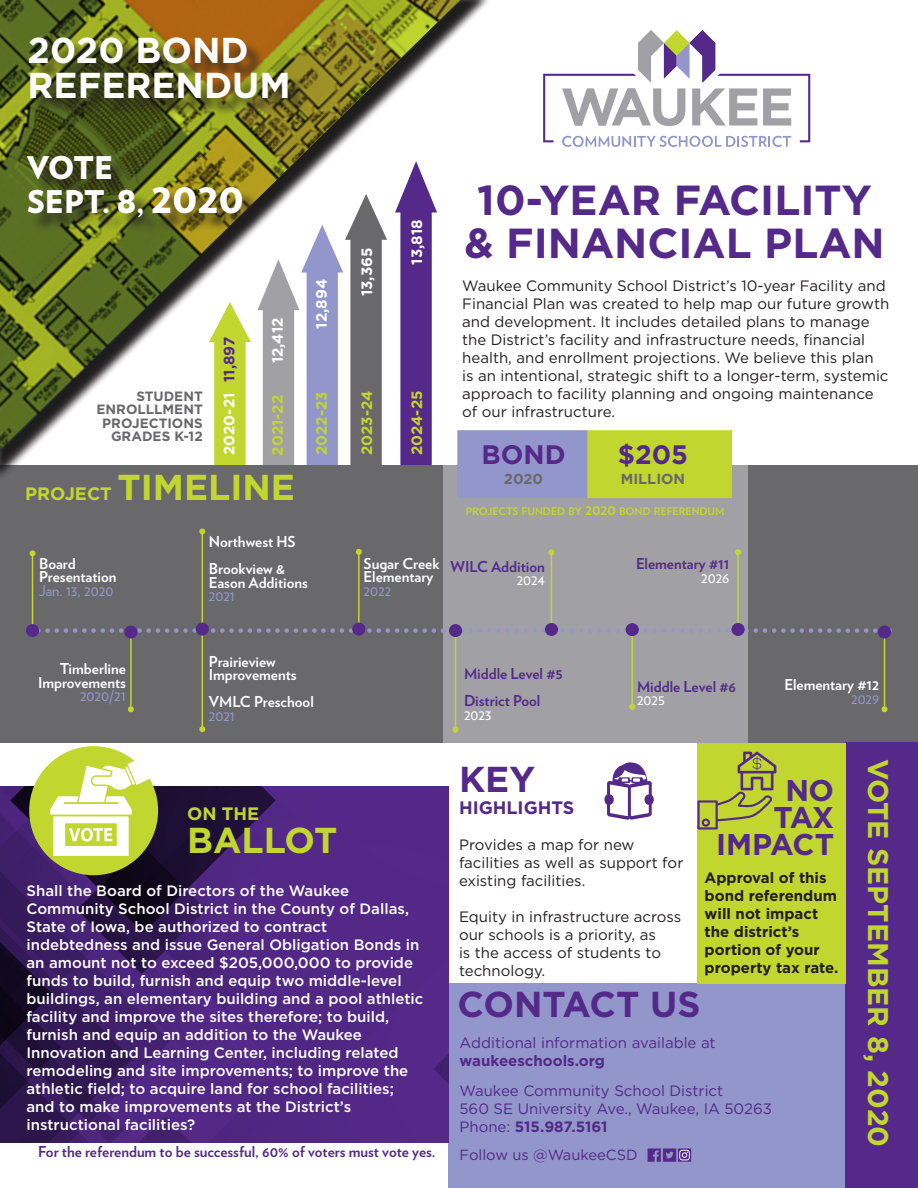
<style>
.page{position:relative;width:918px;height:1188px;background:#fff}
.page>*{position:absolute;margin:0;border:0;box-sizing:border-box;transform-origin:0 0}
.t1{font:700 42px "Gotham";color:#542989}
.t2{font:700 36px "Gotham";color:#c1d72f}
.t3{font:700 36px/34.5px "Gotham";color:#fff}
.t4{font:700 36px "Gotham";color:#542989}
.t5{font:900 31.2px "Verlag";color:#fff}
.t6{font:700 30px/27px "Gotham";letter-spacing:-.03em;color:#542989;text-align:right}
.t7{font:700 28.5px "Gotham";color:#c1d72f}
.t8{font:700 26.7px "Gotham";color:#542989}
.t9{font:700 18px "Gotham";color:#542989}
.t10{font:700 18px "Gotham";color:#c1d72f}
.t11{font:500 15px/18px "Gotham";color:#fff}
.t12{font:15px/18px "Gotham";color:#231f20}
.t13{font:700 15px/13.5px "Verlag";color:#fff}
.t14{font:700 15px "Verlag";color:#542989}
.t15{font:15px/18px "Gotham";color:#542989}
.t16{font:700 15px/18px "Gotham";color:#231f20}
.t17{font:700 15px "Gotham";color:#fff}
.t18{font:15px "Verlag";color:#9396ca}
.t19{font:700 15px "Gotham";color:#c1d72f}
.t20{font:700 15px "Gotham";color:#542989}
.t21{font:15px "Verlag";color:#fff}
.t22{font:14.7px "Gotham";color:#542989}
.t23{font:700 14.55px "Gotham";color:#69696c}
.t24{font:700 13.5px/13.5px "Gotham";color:#69696c;text-align:right}
.t25{font:700 10.5px "Verlag";color:#c1d72f}
.s1{font-size:34.65px}
.s2{color:#c1d72f}
.s3{color:#542989}
.s4{font-size:18px}
.s5{font-size:15px}
.s6{font-weight:700}
.s7{font-weight:400}
</style>
<div class="page">
<div style="left:0;top:465px;width:918px;height:278px;background:#69696c"></div>
<div style="left:443px;top:465px;width:305px;height:278px;background:#a1a1a5"></div>
<div style="left:0;top:0;width:492px;height:481px;background:#231f20;opacity:.75"></div>
<svg style="left:0;top:0;width:475px;height:463px"></svg>
<div style="left:449px;top:983px;width:397px;height:205px;background:#9396ca"></div>
<svg style="left:543px;top:30px;width:267px;height:117px"></svg>
<div style="left:846px;top:743px;width:72px;height:445px;background:#542989"></div>
<svg style="left:648px;top:1149px;width:43px;height:13px"></svg>
<div style="left:697px;top:743px;width:149px;height:240px;background:#c1d72f"></div>
<svg style="left:697px;top:752px;width:79px;height:78px"></svg>
<svg style="left:39px;top:628px;width:840px;height:5px"></svg>
<hr style="left:32px;top:553px;width:1px;height:75px;background:#c1d72f">
<svg style="left:30px;top:550px;width:6px;height:6px"></svg>
<div style="left:26px;top:624px;width:13px;height:13px;background:#542989;border-radius:50%"></div>
<hr style="left:130px;top:634px;width:2px;height:75px;background:#c1d72f">
<svg style="left:128px;top:706px;width:6px;height:6px"></svg>
<div style="left:124px;top:626px;width:14px;height:13px;background:#542989;border-radius:50%"></div>
<hr style="left:455px;top:633px;width:1px;height:97px;background:#c1d72f">
<svg style="left:453px;top:727px;width:6px;height:6px"></svg>
<div style="left:449px;top:624px;width:13px;height:13px;background:#542989;border-radius:50%"></div>
<hr style="left:202px;top:634px;width:1px;height:95px;background:#c1d72f">
<svg style="left:199px;top:726px;width:6px;height:6px"></svg>
<hr style="left:202px;top:532px;width:1px;height:95px;background:#c1d72f">
<svg style="left:199px;top:529px;width:6px;height:6px"></svg>
<div style="left:196px;top:623px;width:13px;height:13px;background:#542989;border-radius:50%"></div>
<hr style="left:358px;top:552px;width:2px;height:75px;background:#c1d72f">
<svg style="left:356px;top:549px;width:6px;height:6px"></svg>
<div style="left:352px;top:623px;width:13px;height:13px;background:#542989;border-radius:50%"></div>
<hr style="left:551px;top:552px;width:1px;height:75px;background:#c1d72f">
<svg style="left:548px;top:549px;width:6px;height:6px"></svg>
<div style="left:545px;top:623px;width:13px;height:13px;background:#542989;border-radius:50%"></div>
<hr style="left:631px;top:632px;width:2px;height:75px;background:#c1d72f">
<svg style="left:629px;top:704px;width:6px;height:6px"></svg>
<div style="left:626px;top:623px;width:13px;height:13px;background:#542989;border-radius:50%"></div>
<hr style="left:737px;top:552px;width:2px;height:75px;background:#c1d72f">
<svg style="left:735px;top:549px;width:6px;height:6px"></svg>
<div style="left:731px;top:623px;width:14px;height:13px;background:#542989;border-radius:50%"></div>
<hr style="left:884px;top:634px;width:1px;height:75px;background:#c1d72f">
<svg style="left:882px;top:706px;width:6px;height:6px"></svg>
<div style="left:878px;top:626px;width:13px;height:13px;background:#542989;border-radius:50%"></div>
<svg style="left:457px;top:430px;width:275px;height:68px;background:#abb878"></svg>
<div style="left:30px;top:158px;width:231px;height:78px;background:#231f20;opacity:.75"></div>
<div style="left:32px;top:40px;width:274px;height:77px;background:#231f20;opacity:.75"></div>
<svg style="left:0;top:750px;width:449px;height:393px;background:#5d407c"></svg>
<svg style="left:604px;top:762px;width:50px;height:58px"></svg>
<p class="t3" style="left:28px;top:33px;width:265px">2020 BOND<br>REFERENDUM</p>
<p class="t5" style="left:27px;top:142px;width:88px">VOTE</p>
<p class="t5" style="left:27px;top:176px;width:218px">SEPT. 8, <span class="s1">2020</span></p>
<p class="t17" style="left:268px;top:363px;width:47px;rotate:-90deg">12,412</p>
<p class="t17" style="left:219px;top:455px;width:120px;rotate:-90deg">2020-21<span class="s2">1</span> <span class="s3">11,897</span></p>
<p class="t24" style="left:136px;top:389px;width:68px">STUDENT</p>
<p class="t24" style="left:97px;top:403px;width:108px">ENROLLLMENT<br>PROJECTIONS<br>GRADES K-12</p>
<p class="t19" style="left:268px;top:456px;width:62px;rotate:-90deg">2021-22</p>
<p class="t2" style="left:25px;top:464px;width:272px"><span class="s4">PROJECT</span> TIMELINE</p>
<p class="t17" style="left:311px;top:329px;width:51px;rotate:-90deg">12,894</p>
<p class="t19" style="left:311px;top:455px;width:65px;rotate:-90deg">2022-23</p>
<p class="t13" style="left:39px;top:556px;width:79px">Board<br>Presentation</p>
<p class="t18" style="left:39px;top:579px;width:76px">Jan. 13, 2020</p>
<p class="t13" style="left:209px;top:534px;width:88px">Northwest HS</p>
<p class="t13" style="left:209px;top:561px;width:101px">Brookview &amp;<br>Eason Additions</p>
<p class="t18" style="left:209px;top:584px;width:28px">2021</p>
<p class="t17" style="left:357px;top:296px;width:50px;rotate:-90deg">13,365</p>
<p class="t17" style="left:407px;top:265px;width:47px;rotate:-90deg">13,818</p>
<p class="t19" style="left:357px;top:455px;width:66px;rotate:-90deg">2023-24</p>
<p class="t19" style="left:407px;top:455px;width:66px;rotate:-90deg">2024-25</p>
<p class="t1" style="left:477px;top:172px;width:396px">10-YEAR FACILITY</p>
<p class="t1" style="left:464px;top:215px;width:422px">&amp; FINANCIAL PLAN</p>
<p class="t12" style="left:462px;top:277px;width:429px">Waukee Community School District’s 10-year Facility and Financial Plan was created to help map our future growth and development. It includes detailed plans to manage the District’s facility and infrastructure needs, financial health, and enrollment projections. We believe this plan<br>is an intentional, strategic shift to a longer-term, systemic approach to facility planning and ongoing maintenance of our infrastructure.</p>
<p class="t8" style="left:482px;top:437px;width:86px">BOND</p>
<p class="t23" style="left:504px;top:470px;width:41px">2020</p>
<p class="t8" style="left:618px;top:437px;width:72px">$205</p>
<p class="t23" style="left:621px;top:470px;width:66px">MILLION</p>
<p class="t25" style="left:466px;top:503px;width:260px">PROJECTS FUNDED BY <span class="s5">2020</span> BOND REFERENDUM</p>
<p class="t13" style="left:364px;top:556px;width:77px">Sugar Creek<br>Elementary</p>
<p class="t18" style="left:364px;top:579px;width:29px">2022</p>
<p class="t14" style="left:451px;top:554px;width:96px">WILC Addition</p>
<p class="t21" style="left:517px;top:569px;width:30px">2024</p>
<p class="t14" style="left:636px;top:552px;width:95px">Elementary #11</p>
<p class="t21" style="left:701px;top:566px;width:30px">2026</p>
<p class="t13" style="left:60px;top:661px;width:67px">Timberline</p>
<p class="t13" style="left:38px;top:675px;width:89px">Improvements</p>
<p class="t18" style="left:80px;top:684px;width:47px">2020/21</p>
<p class="t13" style="left:209px;top:654px;width:68px">Prairieview</p>
<p class="t13" style="left:209px;top:668px;width:89px">Improvements</p>
<p class="t13" style="left:209px;top:695px;width:106px">VMLC Preschool</p>
<p class="t18" style="left:209px;top:704px;width:28px">2021</p>
<p class="t10" style="left:187px;top:801px;width:74px">ON THE</p>
<p class="t2" style="left:187px;top:816px;width:152px">BALLOT</p>
<p class="t11" style="left:27px;top:881px;width:399px">Shall the Board of Directors of the Waukee Community School District in the County of Dallas, State of Iowa, be authorized to contract indebtedness and issue General Obligation Bonds in an amount not to exceed $205,000,000 to provide funds to build, furnish and equip two middle-level buildings, an elementary building and a pool athletic facility and improve the sites therefore; to build, furnish and equip an addition to the Waukee Innovation and Learning Center, including related remodeling and site improvements; to improve the athletic field; to acquire land for school facilities; and to make improvements at the District’s instructional facilities?</p>
<p class="t14" style="left:38px;top:1140px;width:399px">For the referendum to be successful, 60% of voters must vote yes.</p>
<p class="t14" style="left:464px;top:662px;width:100px">Middle Level #5</p>
<p class="t14" style="left:464px;top:689px;width:78px">District Pool</p>
<p class="t21" style="left:464px;top:703px;width:29px">2023</p>
<p class="t14" style="left:637px;top:675px;width:101px">Middle Level #6</p>
<p class="t21" style="left:637px;top:689px;width:29px">2025</p>
<p class="t13" style="left:784px;top:677px;width:96px">Elementary #12</p>
<p class="t18" style="left:851px;top:687px;width:30px">2029</p>
<p class="t4" style="left:459px;top:756px;width:78px">KEY</p>
<p class="t9" style="left:459px;top:796px;width:117px">HIGHLIGHTS</p>
<p class="t12" style="left:459px;top:835px;width:226px">Provides a map for new facilities as well as support for existing facilities.</p>
<p class="t12" style="left:459px;top:907px;width:224px">Equity in infrastructure across our schools is a priority, as<br>is the access of students to technology.</p>
<p class="t6" style="left:786px;top:777px;width:50px">NO</p>
<p class="t6" style="left:716px;top:804px;width:119px">TAX<br>IMPACT</p>
<p class="t16" style="left:705px;top:869px;width:135px">Approval of this bond referendum will not impact the district’s portion of your property tax rate.</p>
<p class="t4" style="left:458px;top:980px;width:244px">CONTACT US</p>
<p class="t15" style="left:460px;top:1033px;width:258px">Additional information available at <span class="s6">waukeeschools.org</span></p>
<p class="t15" style="left:459px;top:1081px;width:265px">Waukee Community School District</p>
<p class="t15" style="left:459px;top:1099px;width:314px">560 SE University Ave., Waukee, IA 50263</p>
<p class="t20" style="left:459px;top:1116px;width:150px"><span class="s7">Phone:</span> 515.987.5161</p>
<p class="t22" style="left:460px;top:1145px;width:179px">Follow us @WaukeeCSD</p>
<p class="t7" style="left:897px;top:759px;width:390px;rotate:90deg">VOTE SEPTEMBER 8, 2020</p>
</div>
